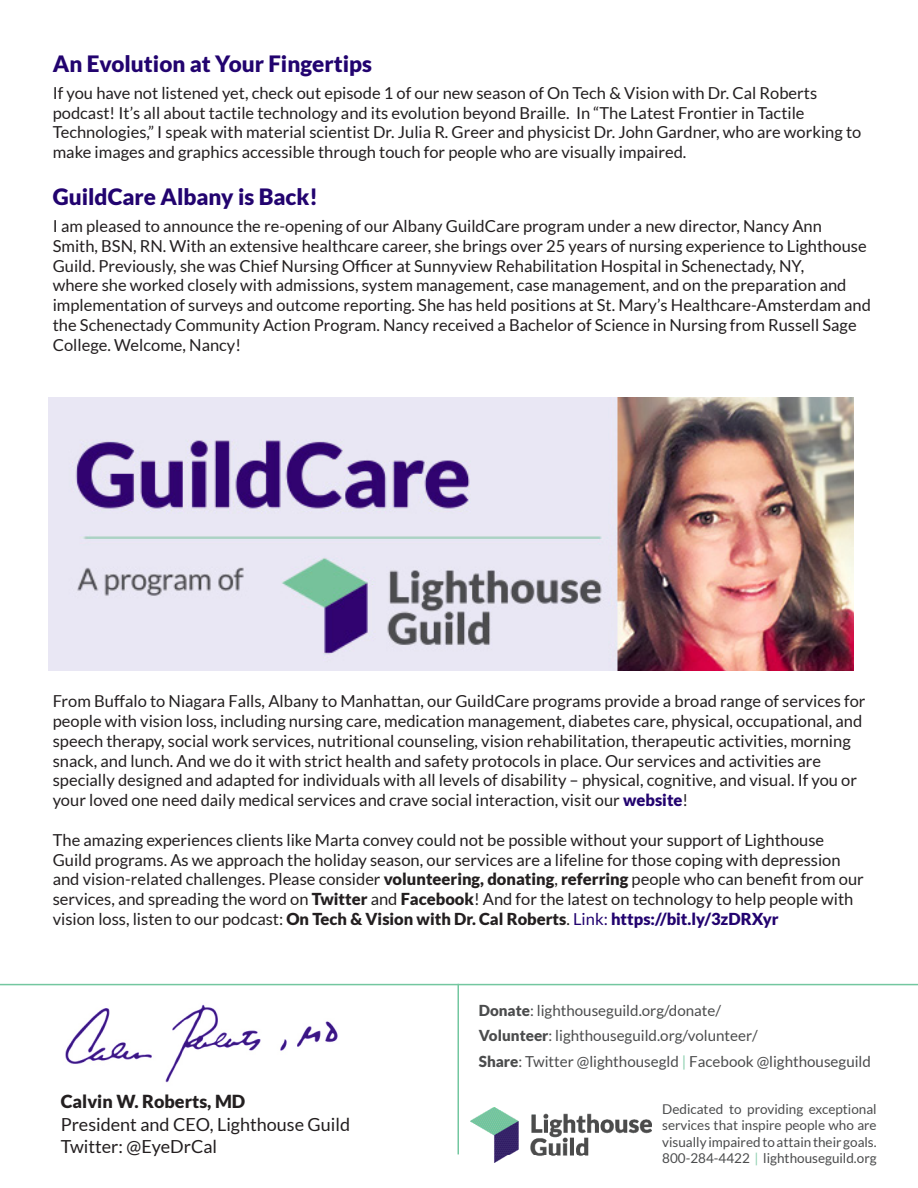
<style>
.page{position:relative;width:918px;height:1188px;background:#fff}
.page>*{position:absolute;margin:0;border:0;box-sizing:border-box;transform-origin:0 0}
.t1{font:900 22.5px "Lato";color:#22036f}
.t2{font:18px "Lato";color:#231f20}
.t3{font:900 18px "Lato";color:#231f20}
.t4{font:16.5px/19.8px "Lato";color:#231f20}
.t5{font:15.15px/25.5px "Lato";color:#4b4c4d}
.t6{font:13.5px/16.5px "Lato";color:#4b4c4d;text-align:justify}
.s1{font-weight:900;color:#22036f}
.s2{font-weight:900}
.s3{color:#22036f}
.s4{color:#8acead}
</style>
<div class="page">
<img style="left:65px;top:1004px;width:273px;height:79px">
<hr style="left:0;top:984px;width:918px;height:1px;background:#73c7a0">
<img style="left:471px;top:1107px;width:180px;height:56px">
<hr style="left:458px;top:984px;width:1px;height:170px;background:#73c7a0">
<img style="left:49px;top:397px;width:805px;height:273px">
<p class="t1" style="left:53px;top:50px;width:321px">An Evolution at Your Fingertips</p>
<p class="t4" style="left:53px;top:83px;width:810px">If you have not listened yet, check out episode 1 of our new season of On Tech &amp; Vision with Dr. Cal Roberts podcast! It’s all about tactile technology and its evolution beyond Braille. In “The Latest Frontier in Tactile Technologies,” I speak with material scientist Dr. Julia R. Greer and physicist Dr. John Gardner, who are working to make images and graphics accessible through touch for people who are visually impaired.</p>
<p class="t1" style="left:53px;top:184px;width:267px">GuildCare Albany is Back!</p>
<p class="t4" style="left:53px;top:216px;width:820px">I am pleased to announce the re-opening of our Albany GuildCare program under a new director, Nancy Ann Smith, BSN, RN. With an extensive healthcare career, she brings over 25 years of nursing experience to Lighthouse Guild. Previously, she was Chief Nursing Officer at Sunnyview Rehabilitation Hospital in Schenectady, NY,<br>where she worked closely with admissions, system management, case management, and on the preparation and implementation of surveys and outcome reporting. She has held positions at St. Mary’s Healthcare-Amsterdam and the Schenectady Community Action Program. Nancy received a Bachelor of Science in Nursing from Russell Sage College. Welcome, Nancy!</p>
<p class="t4" style="left:53px;top:691px;width:814px">From Buffalo to Niagara Falls, Albany to Manhattan, our GuildCare programs provide a broad range of services for people with vision loss, including nursing care, medication management, diabetes care, physical, occupational, and speech therapy, social work services, nutritional counseling, vision rehabilitation, therapeutic activities, morning snack, and lunch. And we do it with strict health and safety protocols in place. Our services and activities are specially designed and adapted for individuals with all levels of disability – physical, cognitive, and visual. If you or your loved one need daily medical services and crave social interaction, visit our <span class="s1">website</span>!</p>
<p class="t4" style="left:53px;top:830px;width:813px">The amazing experiences clients like Marta convey could not be possible without your support of Lighthouse Guild programs. As we approach the holiday season, our services are a lifeline for those coping with depression and vision-related challenges. Please consider <span class="s2">volunteering, donating</span>, <span class="s2">referring</span> people who can benefit from our services, and spreading the word on <span class="s2">Twitter</span> and <span class="s2">Facebook</span>! And for the latest on technology to help people with vision loss, listen to our podcast: <span class="s2">On Tech &amp; Vision with Dr. Cal Roberts</span>. <span class="s3">Link:</span> <span class="s1">https://bit.ly/3zDRXyr</span></p>
<p class="t3" style="left:61px;top:1091px;width:186px">Calvin W. Roberts, MD</p>
<p class="t2" style="left:61px;top:1114px;width:291px">President and CEO, Lighthouse Guild</p>
<p class="t2" style="left:61px;top:1137px;width:158px">Twitter: @EyeDrCal</p>
<p class="t5" style="left:479px;top:997px;width:281px"><span class="s2">Donate</span>: lighthouseguild.org/donate/<br><span class="s2">Volunteer</span>: lighthouseguild.org/volunteer/</p>
<p class="t5" style="left:479px;top:1048px;width:394px"><span class="s2">Share</span>: Twitter @lighthousegld <span class="s4">|</span> Facebook @lighthouseguild</p>
<p class="t6" style="left:662px;top:1101px;width:216px">Dedicated to providing exceptional services that inspire people who are visually impaired to attain their goals.<br>800-284-4422 <span class="s4">|</span> lighthouseguild.org</p>
</div>
